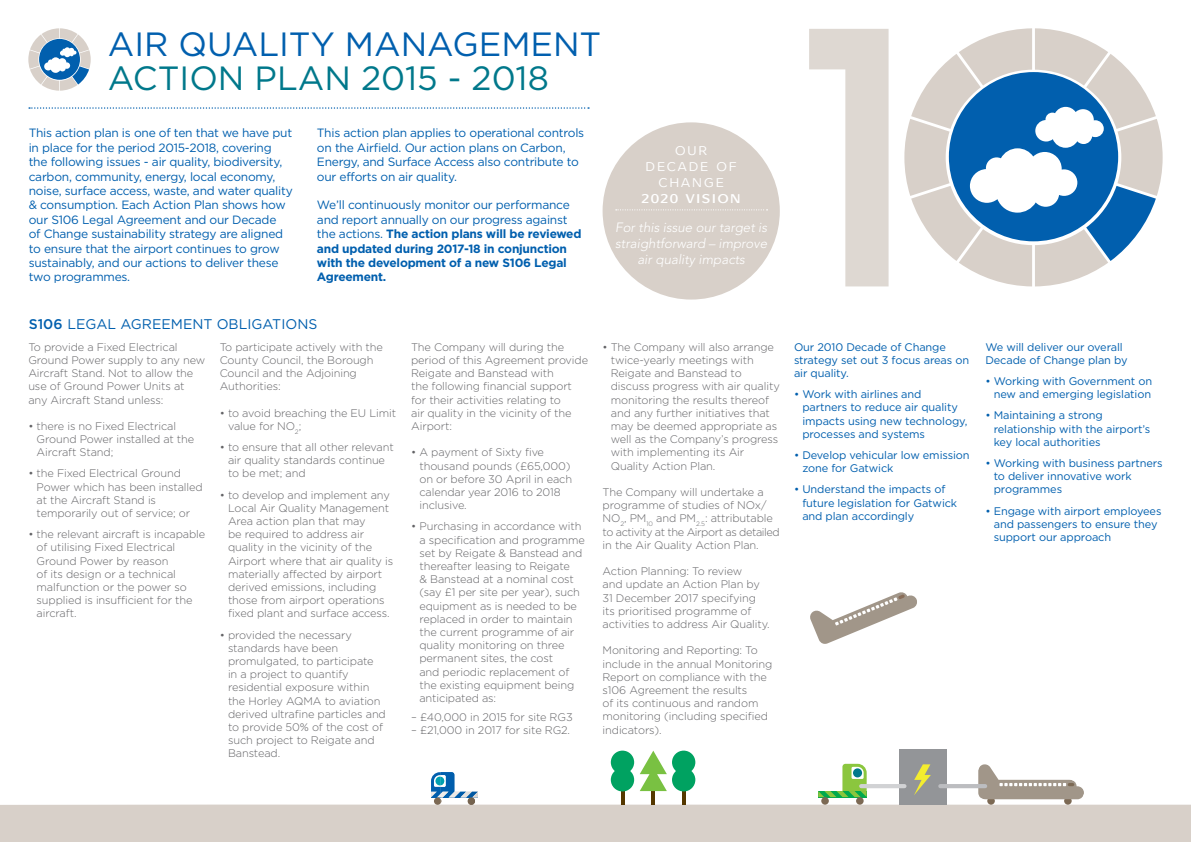
<style>
.page{position:relative;width:1191px;height:842px;background:#fff}
.page>*{position:absolute;margin:0;border:0;box-sizing:border-box;transform-origin:0 0}
.t1{font:33.6px "Gotham HTF";color:#015fae}
.t2{font:33.6px "Gotham HTF";color:#00788b}
.t3{font:14px "Gotham HTF";color:#015fae}
.t4{font:italic 300 13.4px/16.4px "Avenir";color:#fff;text-align:center}
.t5{font:13.4px/16.1px "Gatwick Sans";letter-spacing:.1em;color:#fff;text-align:center}
.t6{font:500 13.4px "Gatwick Sans";letter-spacing:.1em;color:#fff}
.t7{font:12px/14.4px "Gotham HTF";letter-spacing:-.02em;color:#015fae}
.t8{font:700 12px/14.4px "Gotham HTF";letter-spacing:-.02em;color:#015fae}
.t9{font:300 11px/13.2px "Gotham HTF";letter-spacing:-.01em;color:#636366}
.t10{font:11px/13.2px "Gotham HTF";letter-spacing:-.01em;color:#015fae}
.s1{font-weight:400}
.s2{font-weight:500}
</style>
<div class="page">
<div style="left:0;top:804px;width:1191px;height:38px;background:#d8d0c9"></div>
<svg style="left:810px;top:592px;width:107px;height:52px"></svg>
<hr style="left:682px;top:788px;width:3px;height:17px;background:#553800">
<hr style="left:621px;top:788px;width:3px;height:17px;background:#553800">
<hr style="left:651px;top:774px;width:4px;height:31px;background:#553800">
<svg style="left:611px;top:751px;width:84px;height:40px"></svg>
<div style="left:821px;top:797px;width:8px;height:8px;background:#7c6954;border-radius:50%"></div>
<svg style="left:987px;top:797px;width:7px;height:8px"></svg>
<div style="left:856px;top:797px;width:7px;height:8px;background:#7c6954;border-radius:50%"></div>
<svg style="left:1064px;top:797px;width:7px;height:8px"></svg>
<svg style="left:818px;top:764px;width:48px;height:33px"></svg>
<div style="left:853px;top:768px;width:9px;height:9px;background:#00788b;border-radius:50%"></div>
<svg style="left:978px;top:764px;width:106px;height:35px"></svg>
<div style="left:899px;top:749px;width:47px;height:56px;background:#939598"></div>
<svg style="left:914px;top:764px;width:17px;height:31px"></svg>
<hr style="left:940px;top:784px;width:45px;height:4px;background:#bcbdc0">
<hr style="left:861px;top:784px;width:43px;height:4px;background:#d1d2d4">
<svg style="left:431px;top:772px;width:47px;height:33px"></svg>
<svg style="left:904px;top:28px;width:258px;height:258px"></svg>
<div style="left:602px;top:122px;width:178px;height:178px;background:#d8d0c9;border-radius:50%"></div>
<svg style="left:616px;top:209px;width:151px;height:1px"></svg>
<svg style="left:809px;top:29px;width:79px;height:257px"></svg>
<svg style="left:29px;top:107px;width:560px;height:2px"></svg>
<svg style="left:28px;top:28px;width:63px;height:63px"></svg>
<h1 class="t1" style="left:108px;top:26px;width:495px">AIR QUALITY MANAGEMENT</h1>
<h1 class="t2" style="left:108px;top:59px;width:442px">ACTION PLAN 2015 - 2018</h1>
<p class="t7" style="left:29px;top:126px;width:266px">This action plan is one of ten that we have put in place for the period 2015-2018, covering the following issues - air quality, biodiversity, carbon, community, energy, local economy, noise, surface access, waste, and water quality &amp; consumption. Each Action Plan shows how our S106 Legal Agreement and our Decade<br>of Change sustainability strategy are aligned to ensure that the airport continues to grow sustainably, and our actions to deliver these two programmes.</p>
<p class="t7" style="left:317px;top:126px;width:269px">This action plan applies to operational controls on the Airfield. Our action plans on Carbon, Energy, and Surface Access also contribute to our efforts on air quality.</p>
<p class="t8" style="left:317px;top:198px;width:266px"><span class="s1">We’ll continuously monitor our performance and report annually on our progress against the actions.</span> The action plans will be reviewed and updated during 2017-18 in conjunction with the development of a new S106 Legal Agreement.</p>
<p class="t3" style="left:29px;top:316px;width:290px"><span class="s2">S106</span> LEGAL AGREEMENT OBLIGATIONS</p>
<p class="t5" style="left:645px;top:142px;width:93px">OUR<br>DECADE OF<br>CHANGE</p>
<p class="t6" style="left:641px;top:191px;width:101px">2020 VISION</p>
<p class="t4" style="left:615px;top:219px;width:153px">For this issue our target is straightforward – improve air quality impacts</p>
<p class="t9" style="left:28px;top:340px;width:178px">To provide a Fixed Electrical<br>Ground Power supply to any new<br>Aircraft Stand. Not to allow the use of Ground Power Units at any Aircraft Stand unless:</p>
<p class="t9" style="left:37px;top:419px;width:159px;text-indent:-8px">• there is no Fixed Electrical<br>Ground Power installed at the<br>Aircraft Stand;</p>
<p class="t9" style="left:37px;top:467px;width:168px;text-indent:-8px">• the Fixed Electrical Ground<br>Power which has been installed at the Aircraft Stand is temporarily out of service; or</p>
<p class="t9" style="left:37px;top:528px;width:170px;text-indent:-8px">• the relevant aircraft is incapable of utilising Fixed Electrical<br>Ground Power by reason<br>of its design or a technical malfunction or the power so supplied is insufficient for the aircraft.</p>
<p class="t9" style="left:220px;top:340px;width:165px">To participate actively with the<br>County Council, the Borough<br>Council and the Adjoining<br>Authorities:</p>
<p class="t9" style="left:228px;top:406px;width:170px;text-indent:-8px">• to avoid breaching the EU Limit value for NO<sub>2</sub>;</p>
<p class="t9" style="left:228px;top:440px;width:167px;text-indent:-8px">• to ensure that all other relevant air quality standards continue to be met; and</p>
<p class="t9" style="left:228px;top:488px;width:167px;text-indent:-8px">• to develop and implement any<br>Local Air Quality Management<br>Area action plan that may<br>be required to address air quality in the vicinity of the<br>Airport where that air quality is materially affected by airport derived emissions, including those from airport operations fixed plant and surface access.</p>
<p class="t9" style="left:228px;top:628px;width:159px;text-indent:-8px">• provided the necessary standards have been promulgated, to participate<br>in a project to quantify residential exposure within the Horley AQMA to aviation derived ultrafine particles and to provide 50% of the cost of such project to Reigate and<br>Banstead.</p>
<p class="t9" style="left:411px;top:340px;width:178px">The Company will during the period of this Agreement provide<br>Reigate and Banstead with<br>the following financial support for their activities relating to<br>air quality in the vicinity of the<br>Airport:</p>
<p class="t9" style="left:419px;top:446px;width:154px;text-indent:-8px">• A payment of Sixty five thousand pounds (£65,000) on or before 30 April in each calendar year 2016 to 2018 inclusive.</p>
<p class="t9" style="left:419px;top:520px;width:167px;text-indent:-8px">• Purchasing in accordance with a specification and programme set by Reigate &amp; Banstead and thereafter leasing to Reigate<br>&amp; Banstead at a nominal cost (say £1 per site per year), such equipment as is needed to be replaced in order to maintain the current programme of air quality monitoring on three permanent sites, the cost<br>and periodic replacement of the existing equipment being anticipated as:</p>
<p class="t9" style="left:411px;top:710px;width:163px">– £40,000 in 2015 for site RG3</p>
<p class="t9" style="left:411px;top:723px;width:160px">– £21,000 in 2017 for site RG2.</p>
<p class="t9" style="left:611px;top:340px;width:170px;text-indent:-8px">• The Company will also arrange twice-yearly meetings with<br>Reigate and Banstead to discuss progress with air quality monitoring the results thereof and any further initiatives that may be deemed appropriate as well as the Company’s progress with implementing its Air<br>Quality Action Plan.</p>
<p class="t9" style="left:602px;top:485px;width:179px">The Company will undertake a programme of studies of NOx/<br>NO<sub>2</sub>, PM<sub>10</sub> and PM<sub>2.5</sub>: attributable to activity at the Airport as detailed in the Air Quality Action Plan.</p>
<p class="t9" style="left:602px;top:564px;width:169px">Action Planning: To review<br>and update an Action Plan by<br>31 December 2017 specifying its prioritised programme of activities to address Air Quality.</p>
<p class="t9" style="left:602px;top:644px;width:171px">Monitoring and Reporting: To include in the annual Monitoring<br>Report on compliance with the s106 Agreement the results<br>of its continuous and random monitoring (including specified indicators).</p>
<p class="t10" style="left:794px;top:340px;width:177px">Our 2010 Decade of Change strategy set out 3 focus areas on air quality.</p>
<p class="t10" style="left:802px;top:388px;width:167px;text-indent:-8px">• Work with airlines and partners to reduce air quality impacts using new technology, processes and systems</p>
<p class="t10" style="left:802px;top:448px;width:169px;text-indent:-8px">• Develop vehicular low emission zone for Gatwick</p>
<p class="t10" style="left:802px;top:483px;width:156px;text-indent:-8px">• Understand the impacts of future legislation for Gatwick and plan accordingly</p>
<p class="t10" style="left:985px;top:340px;width:144px">We will deliver our overall<br>Decade of Change plan by</p>
<p class="t10" style="left:985px;top:374px;width:168px;text-align:right">• Working with Government on new and emerging legislation</p>
<p class="t10" style="left:993px;top:409px;width:158px;text-indent:-8px">• Maintaining a strong relationship with the airport’s key local authorities</p>
<p class="t10" style="left:993px;top:456px;width:170px;text-indent:-8px">• Working with business partners to deliver innovative work programmes</p>
<p class="t10" style="left:993px;top:504px;width:169px;text-indent:-8px">• Engage with airport employees and passengers to ensure they support our approach</p>
</div>
